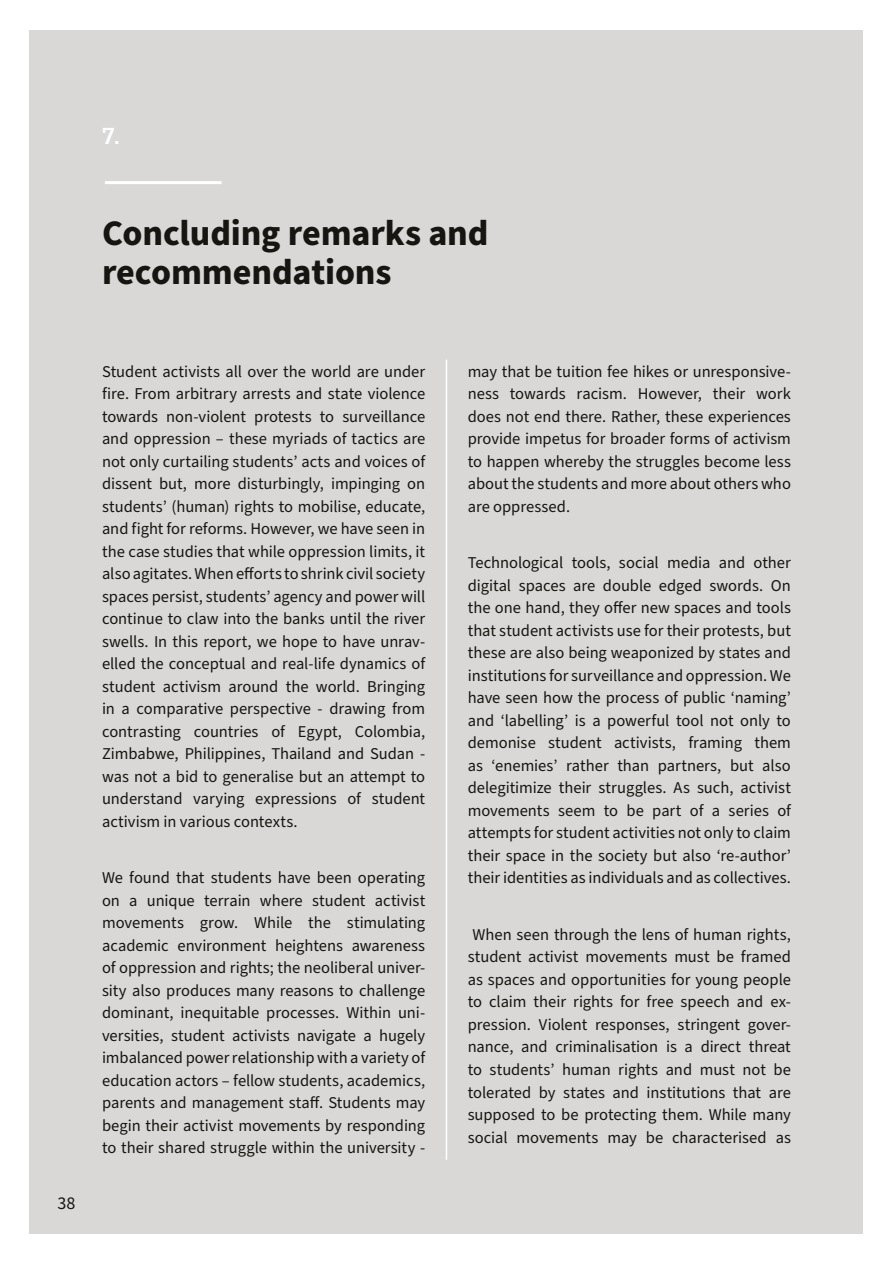
<style>
.page{position:relative;width:893px;height:1263px;background:#fff}
.page>*{position:absolute;margin:0;border:0;box-sizing:border-box;transform-origin:0 0}
.t1{font:700 36px/39px "Source Sans Pro";letter-spacing:-.005em;color:#161511}
.t2{font:700 22.5px "Glypha LT Std";color:#fff}
.t3{font:18px "Source Sans Pro";color:#161511}
.t4{font:16.5px/22.5px "Source Sans Pro";color:#161511;text-align:justify}
</style>
<div class="page">
<div style="left:29px;top:30px;width:833px;height:1203px;background:#dad8d7"></div>
<hr style="left:105px;top:181px;width:117px;height:3px;background:#fff">
<hr style="left:446px;top:360px;width:1px;height:800px;background:#fff">
<h2 class="t2" style="left:102px;top:122px;width:20px">7.</h2>
<h1 class="t1" style="left:102px;top:215px;width:388px">Concluding remarks and recommendations</h1>
<p class="t3" style="left:57px;top:1191px;width:19px">38</p>
<p class="t4" style="left:102px;top:360px;width:325px">Student activists all over the world are under fire. From arbitrary arrests and state violence towards non-violent protests to surveillance and oppression – these myriads of tactics are not only curtailing students’ acts and voices of dissent but, more disturbingly, impinging on students’ (human) rights to mobilise, educate, and fight for reforms. However, we have seen in the case studies that while oppression limits, it also agitates. When efforts to shrink civil society spaces persist, students’ agency and power will continue to claw into the banks until the river swells. In this report, we hope to have unrav&shy;elled the conceptual and real-life dynamics of student activism around the world. Bringing in a comparative perspective - drawing from contrasting countries of Egypt, Colombia, Zimbabwe, Philippines, Thailand and Sudan - was not a bid to generalise but an attempt to understand varying expressions of student activism in various contexts.</p>
<p class="t4" style="left:102px;top:867px;width:325px">We found that students have been operating on a unique terrain where student activist movements grow. While the stimulating academic environment heightens awareness of oppression and rights; the neoliberal univer&shy;sity also produces many reasons to challenge dominant, inequitable processes. Within uni&shy;versities, student activists navigate a hugely imbalanced power relationship with a variety of education actors – fellow students, academics, parents and management staff. Students may begin their activist movements by responding to their shared struggle within the university -</p>
<p class="t4" style="left:468px;top:360px;width:325px">may that be tuition fee hikes or unresponsive&shy;ness towards racism. However, their work does not end there. Rather, these experiences provide impetus for broader forms of activism to happen whereby the struggles become less about the students and more about others who are oppressed.</p>
<p class="t4" style="left:468px;top:552px;width:325px">Technological tools, social media and other digital spaces are double edged swords. On the one hand, they offer new spaces and tools that student activists use for their protests, but these are also being weaponized by states and institutions for surveillance and oppression. We have seen how the process of public ‘naming’ and ‘labelling’ is a powerful tool not only to demonise student activists, framing them as ‘enemies’ rather than partners, but also delegitimize their struggles. As such, activist movements seem to be part of a series of attempts for student activities not only to claim their space in the society but also ‘re-author’ their identities as individuals and as collectives.</p>
<p class="t4" style="left:468px;top:924px;width:325px">When seen through the lens of human rights, student activist movements must be framed as spaces and opportunities for young people to claim their rights for free speech and ex&shy;pression. Violent responses, stringent gover&shy;nance, and criminalisation is a direct threat to students’ human rights and must not be tolerated by states and institutions that are supposed to be protecting them. While many social movements may be characterised as</p>
</div>
